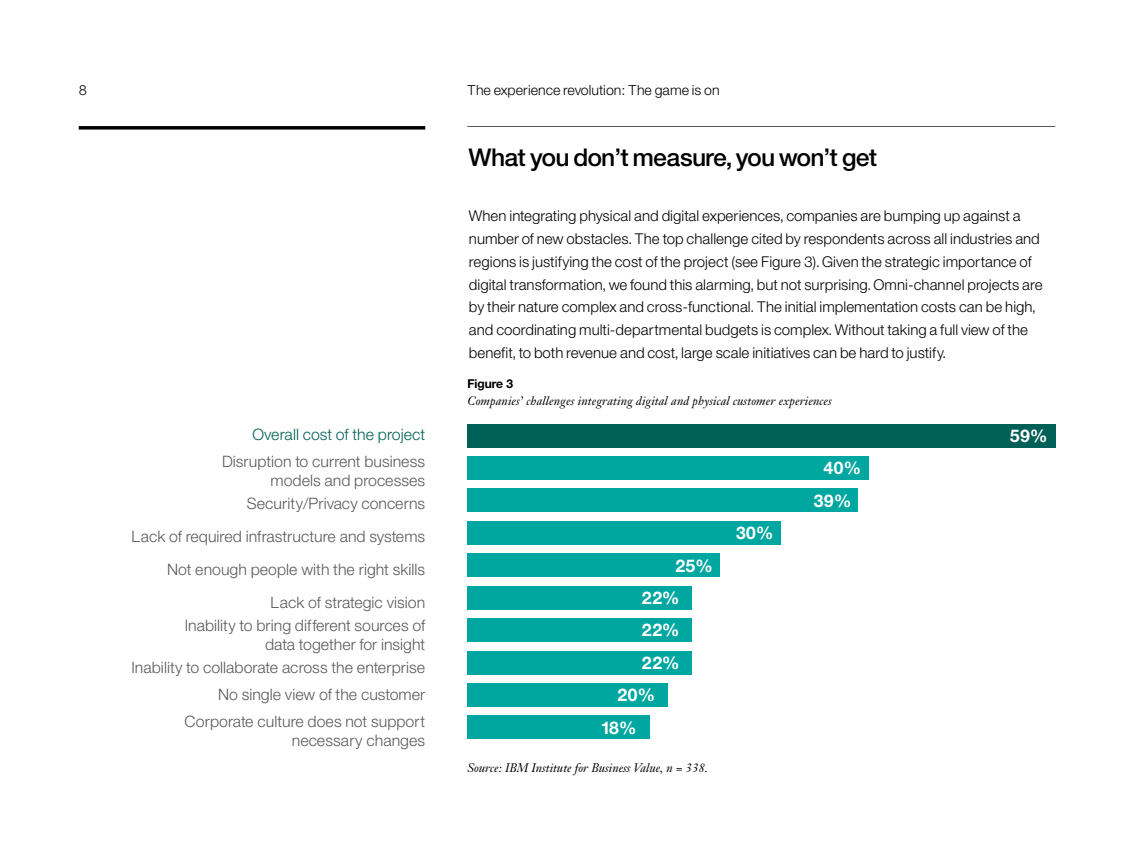
<style>
.page{position:relative;width:1134px;height:851px;background:#fff}
.page>*{position:absolute;margin:0;border:0;box-sizing:border-box;transform-origin:0 0}
.Head_1__15_15{font:24.5px "Helv Neue Mediumfor IBM";letter-spacing:-.01em;color:#000}
.t1{font:17.5px/32.4px "Helv Neue Boldfor IBM";letter-spacing:.005em;color:#fff;text-align:center}
.t2{font:15.75px/32.9px "Helv Neue Lightfor IBM";color:#58595b;text-align:right}
.t3{font:15.75px "Helv Neue Lightfor IBM";color:#006058}
.Body_Light__8_5_13{font:14.88px/22.8px "Helv Neue Lightfor IBM";color:#000}
.t4{font:14px "Helv Neue Lightfor IBM";color:#000}
.t5{font:italic 12.25px "Janson Text LT Pro";letter-spacing:.01em;color:#000}
.t6{font:12.25px "Helv Neue Boldfor IBM";color:#000}
</style>
<div class="page">
<div style="left:467px;top:424px;width:588px;height:23px;background:#006058"></div>
<div style="left:467px;top:456px;width:402px;height:23px;background:#00a6a0"></div>
<div style="left:467px;top:488px;width:391px;height:24px;background:#00a6a0"></div>
<div style="left:467px;top:521px;width:314px;height:23px;background:#00a6a0"></div>
<div style="left:467px;top:553px;width:252px;height:24px;background:#00a6a0"></div>
<div style="left:467px;top:586px;width:224px;height:23px;background:#00a6a0"></div>
<div style="left:467px;top:618px;width:224px;height:24px;background:#00a6a0"></div>
<div style="left:467px;top:651px;width:224px;height:23px;background:#00a6a0"></div>
<div style="left:467px;top:683px;width:201px;height:24px;background:#00a6a0"></div>
<div style="left:467px;top:715px;width:183px;height:24px;background:#00a6a0"></div>
<svg style="left:79px;top:126px;width:346px;height:4px"></svg>
<hr style="left:467px;top:126px;width:588px;height:1px;background:#58595b">
<p class="t4" style="left:79px;top:81px;width:10px">8</p>
<p class="t4" style="left:467px;top:81px;width:254px">The experience revolution: The game is on</p>
<p class="t3" style="left:252px;top:425px;width:174px">Overall cost of the project</p>
<p class="t2" style="left:222px;top:452px;width:205px;line-height:18.9px">Disruption to current business models and processes</p>
<p class="t2" style="left:131px;top:487px;width:295px">Security/Privacy concerns<br>Lack of required infrastructure and systems Not enough people with the right skills Lack of strategic vision</p>
<p class="t2" style="left:185px;top:615px;width:242px;line-height:18.9px">Inability to bring different sources of data together for insight</p>
<p class="t2" style="left:131px;top:653px;width:295px;line-height:26.8px">Inability to collaborate across the enterprise<br>No single view of the customer<br>Corporate culture does not support</p>
<p class="t2" style="left:292px;top:723px;width:135px">necessary changes</p>
<p class="Head_1__15_15" style="left:469px;top:143px;width:410px">What you don’t measure, you won’t get</p>
<p class="Body_Light__8_5_13" style="left:469px;top:204px;width:575px">When integrating physical and digital experiences, companies are bumping up against a number of new obstacles. The top challenge cited by respondents across all industries and regions is justifying the cost of the project (see Figure 3). Given the strategic importance of digital transformation, we found this alarming, but not surprising. Omni-channel projects are by their nature complex and cross-functional. The initial implementation costs can be high, and coordinating multi-departmental budgets is complex. Without taking a full view of the benefit, to both revenue and cost, large scale initiatives can be hard to justify.</p>
<p class="t6" style="left:467px;top:375px;width:47px">Figure 3</p>
<p class="t5" style="left:467px;top:393px;width:366px">Companies’ challenges integrating digital and physical customer experiences</p>
<p class="t1" style="left:675px;top:548px;width:39px">25%</p>
<p class="t1" style="left:642px;top:581px;width:39px">22%</p>
<p class="t1" style="left:642px;top:613px;width:39px">22%</p>
<p class="t1" style="left:642px;top:646px;width:39px">22%</p>
<p class="t1" style="left:618px;top:678px;width:39px">20%</p>
<p class="t1" style="left:601px;top:710px;width:37px">18%</p>
<p class="t5" style="left:467px;top:760px;width:242px">Source: IBM Institute for Business Value, n = 338.</p>
<p class="t1" style="left:736px;top:516px;width:39px">30%</p>
<p class="t1" style="left:814px;top:451px;width:49px">40%<br>39%</p>
<p class="t1" style="left:1010px;top:419px;width:39px">59%</p>
</div>
